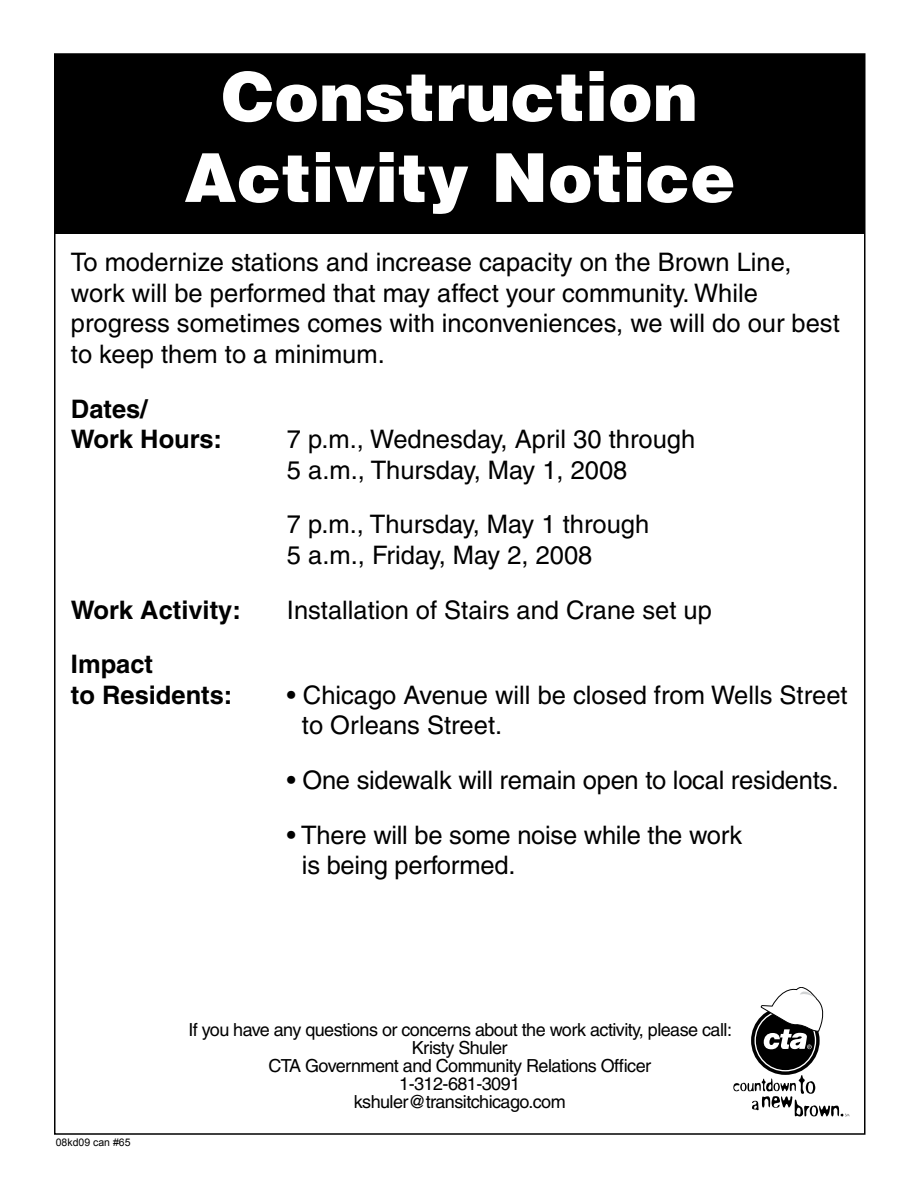
<style>
.page{position:relative;width:918px;height:1188px;background:#fff}
.page>*{position:absolute;margin:0;border:0;box-sizing:border-box;transform-origin:0 0}
.t1{font:900 67.5px/81px "Helvetica";color:#fff;text-align:center}
.t2{font:25.5px/30.6px "Helvetica";color:#000}
.t3{font:700 25.5px/30.6px "Helvetica";color:#000}
.t4{font:18px/18px "Helvetica";letter-spacing:-.03em;color:#000;text-align:center}
.t5{font:10.5px "Arial";color:#000}
</style>
<div class="page">
<div style="left:55px;top:54px;width:810px;height:180px;background:#000"></div>
<svg style="left:733px;top:1075px;width:116px;height:41px"></svg>
<div style="left:751px;top:1006px;width:69px;height:69px;border:3px solid #000;border-radius:50%"></div>
<div style="left:756px;top:1011px;width:59px;height:59px;background:#000;border-radius:50%"></div>
<svg style="left:761px;top:987px;width:63px;height:62px"></svg>
<h1 class="t1" style="left:184px;top:54px;width:553px">Construction<br>Activity Notice</h1>
<p class="t2" style="left:71px;top:247px;width:770px">To modernize stations and increase capacity on the Brown Line, work will be performed that may affect your community. While progress sometimes comes with inconveniences, we will do our best to keep them to a minimum.</p>
<p class="t3" style="left:71px;top:393px;width:153px">Dates/<br>Work Hours:</p>
<p class="t2" style="left:287px;top:424px;width:410px">7 p.m., Wednesday, April 30 through<br>5 a.m., Thursday, May 1, 2008</p>
<p class="t2" style="left:287px;top:509px;width:364px">7 p.m., Thursday, May 1 through<br>5 a.m., Friday, May 2, 2008</p>
<p class="t3" style="left:71px;top:594px;width:171px">Work Activity:</p>
<p class="t2" style="left:287px;top:594px;width:426px">Installation of Stairs and Crane set up</p>
<p class="t3" style="left:71px;top:648px;width:163px">Impact<br>to Residents:</p>
<p class="t2" style="left:302px;top:679px;width:547px;text-indent:-15px">• Chicago Avenue will be closed from Wells Street to Orleans Street.</p>
<p class="t2" style="left:287px;top:765px;width:553px">• One sidewalk will remain open to local residents.</p>
<p class="t2" style="left:302px;top:819px;width:442px;text-indent:-15px">• There will be some noise while the work is being performed.</p>
<p class="t5" style="left:56px;top:1135px;width:76px">08kd09 can #65</p>
<p class="t4" style="left:188px;top:1021px;width:545px">If you have any questions or concerns about the work activity, please call:<br>Kristy Shuler<br>CTA Government and Community Relations Officer<br>1-312-681-3091<br>kshuler@transitchicago.com</p>
</div>
